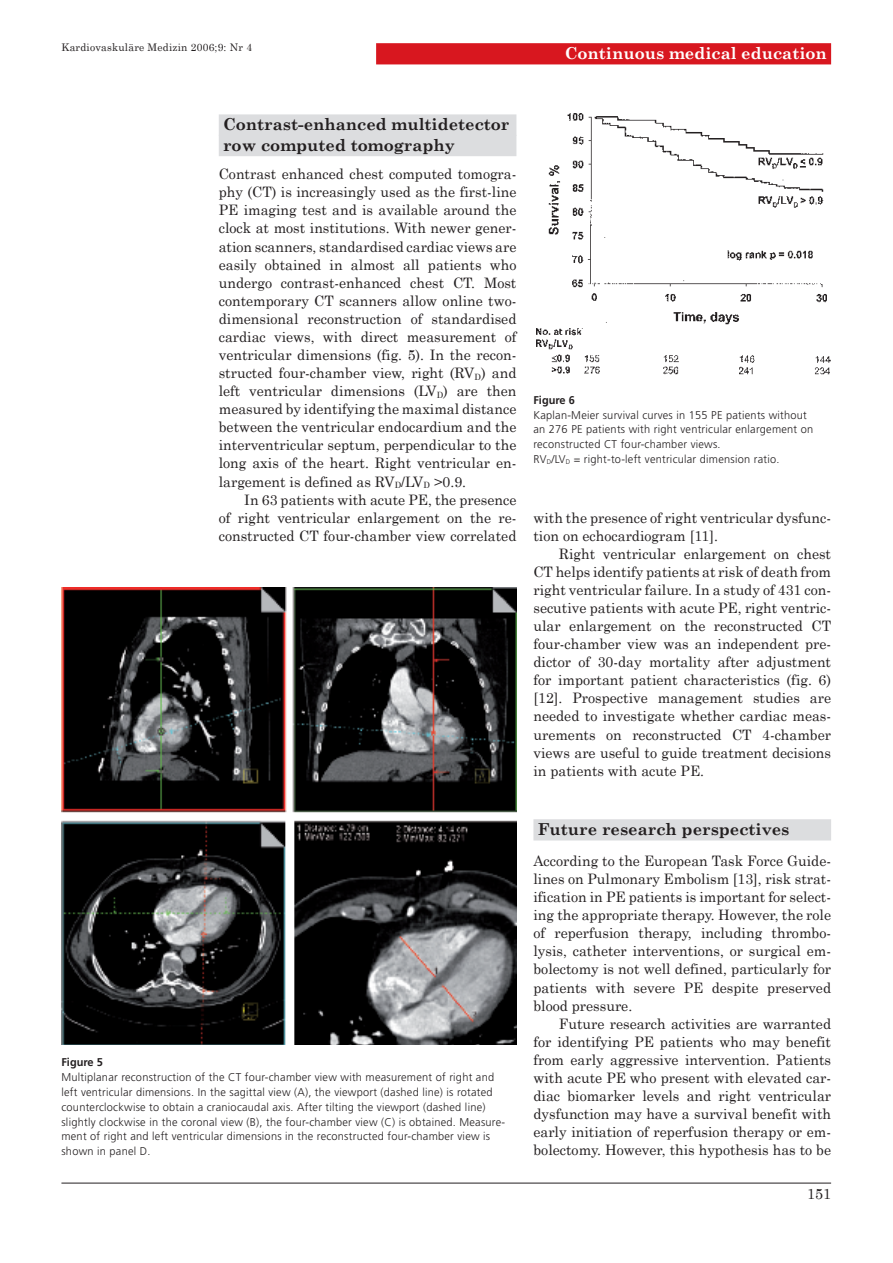
<style>
.page{position:relative;width:893px;height:1263px;background:#fff}
.page>*{position:absolute;margin:0;border:0;box-sizing:border-box;transform-origin:0 0}
.t1{font:700 16.5px/20.5px "Century Schoolbook";color:#231f20}
.t2{font:700 16.5px "Century Schoolbook";color:#fff}
.t3{font:14.7px "Century Schoolbook";color:#231f20}
.t4{font:14.4px/18px "Century Schoolbook";color:#231f20;text-align:justify}
.t5{font:300 11.25px/14.9px "Frutiger";letter-spacing:.02em;color:#231f20}
.t6{font:700 11.25px "Frutiger";color:#231f20}
.t7{font:10.5px "Century Schoolbook";letter-spacing:.02em;color:#231f20}
</style>
<div class="page">
<hr style="left:61px;top:1183px;width:770px;height:1px;background:#231f20">
<div style="left:376px;top:43px;width:455px;height:21px;background:#d8171f"></div>
<div style="left:219px;top:114px;width:297px;height:22px;background:#dcdddf"></div>
<div style="left:219px;top:135px;width:297px;height:21px;background:#dcdddf"></div>
<div style="left:533px;top:819px;width:298px;height:21px;background:#dcdddf"></div>
<img style="left:61px;top:587px;width:455px;height:458px">
<img style="left:536px;top:113px;width:295px;height:262px">
<p class="t7" style="left:61px;top:41px;width:192px">Kardiovaskuläre Medizin 2006;9: Nr 4</p>
<p class="t2" style="left:565px;top:43px;width:264px">Continuous medical education</p>
<p class="t1" style="left:223px;top:114px;width:288px">Contrast-enhanced multidetector row computed tomography</p>
<p class="t4" style="left:219px;top:165px;width:299px">Contrast enhanced chest computed tomogra&shy;phy (CT) is increasingly used as the first-line PE imaging test and is available around the clock at most institutions. With newer gener&shy;ation scanners, standardised cardiac views are easily obtained in almost all patients who undergo contrast-enhanced chest CT. Most contemporary CT scanners allow online two&shy;dimensional reconstruction of standardised cardiac views, with direct measurement of ventricular dimensions (fig. 5). In the recon&shy;structed four-chamber view, right (RV<sub>D</sub>) and left ventricular dimensions (LV<sub>D</sub>) are then measured by identifying the maximal distance between the ventricular endocardium and the interventricular septum, perpendicular to the long axis of the heart. Right ventricular en&shy;largement is defined as RV<sub>D</sub>/LV<sub>D</sub> &gt;0.9.</p>
<p class="t4" style="left:219px;top:490px;width:299px;text-indent:26px">In 63 patients with acute PE, the presence of right ventricular enlargement on the re&shy;constructed CT four-chamber view correlated</p>
<p class="t6" style="left:533px;top:395px;width:43px">Figure 6</p>
<p class="t5" style="left:533px;top:408px;width:281px">Kaplan-Meier survival curves in 155 PE patients without an 276 PE patients with right ventricular enlargement on reconstructed CT four-chamber views.<br>RV<sub>D</sub>/LV<sub>D</sub> = right-to-left ventricular dimension ratio.</p>
<p class="t4" style="left:533px;top:508px;width:299px">with the presence of right ventricular dysfunc&shy;tion on echocardiogram [11].</p>
<p class="t4" style="left:533px;top:544px;width:299px;text-indent:26px">Right ventricular enlargement on chest CT helps identify patients at risk of death from right ventricular failure. In a study of 431 con&shy;secutive patients with acute PE, right ventric&shy;ular enlargement on the reconstructed CT four-chamber view was an independent pre&shy;dictor of 30-day mortality after adjustment for important patient characteristics (fig. 6) [12]. Prospective management studies are needed to investigate whether cardiac meas&shy;urements on reconstructed CT 4-chamber views are useful to guide treatment decisions in patients with acute PE.</p>
<p class="t6" style="left:61px;top:1058px;width:43px">Figure 5</p>
<p class="t5" style="left:61px;top:1070px;width:445px">Multiplanar reconstruction of the CT four-chamber view with measurement of right and left ventricular dimensions. In the sagittal view (A), the viewport (dashed line) is rotated counterclockwise to obtain a craniocaudal axis. After tilting the viewport (dashed line) slightly clockwise in the coronal view (B), the four-chamber view (C) is obtained. Measure&shy;ment of right and left ventricular dimensions in the reconstructed four-chamber view is shown in panel D.</p>
<p class="t1" style="left:538px;top:818px;width:253px">Future research perspectives</p>
<p class="t4" style="left:533px;top:851px;width:299px">According to the European Task Force Guide&shy;lines on Pulmonary Embolism [13], risk strat&shy;ification in PE patients is important for select&shy;ing the appropriate therapy. However, the role of reperfusion therapy, including thrombo&shy;lysis, catheter interventions, or surgical em&shy;bolectomy is not well defined, particularly for patients with severe PE despite preserved blood pressure.</p>
<p class="t4" style="left:533px;top:1014px;width:299px;text-indent:26px">Future research activities are warranted for identifying PE patients who may benefit from early aggressive intervention. Patients with acute PE who present with elevated car&shy;diac biomarker levels and right ventricular dysfunction may have a survival benefit with early initiation of reperfusion therapy or em&shy;bolectomy. However, this hypothesis has to be</p>
<p class="t3" style="left:807px;top:1185px;width:26px">151</p>
</div>
